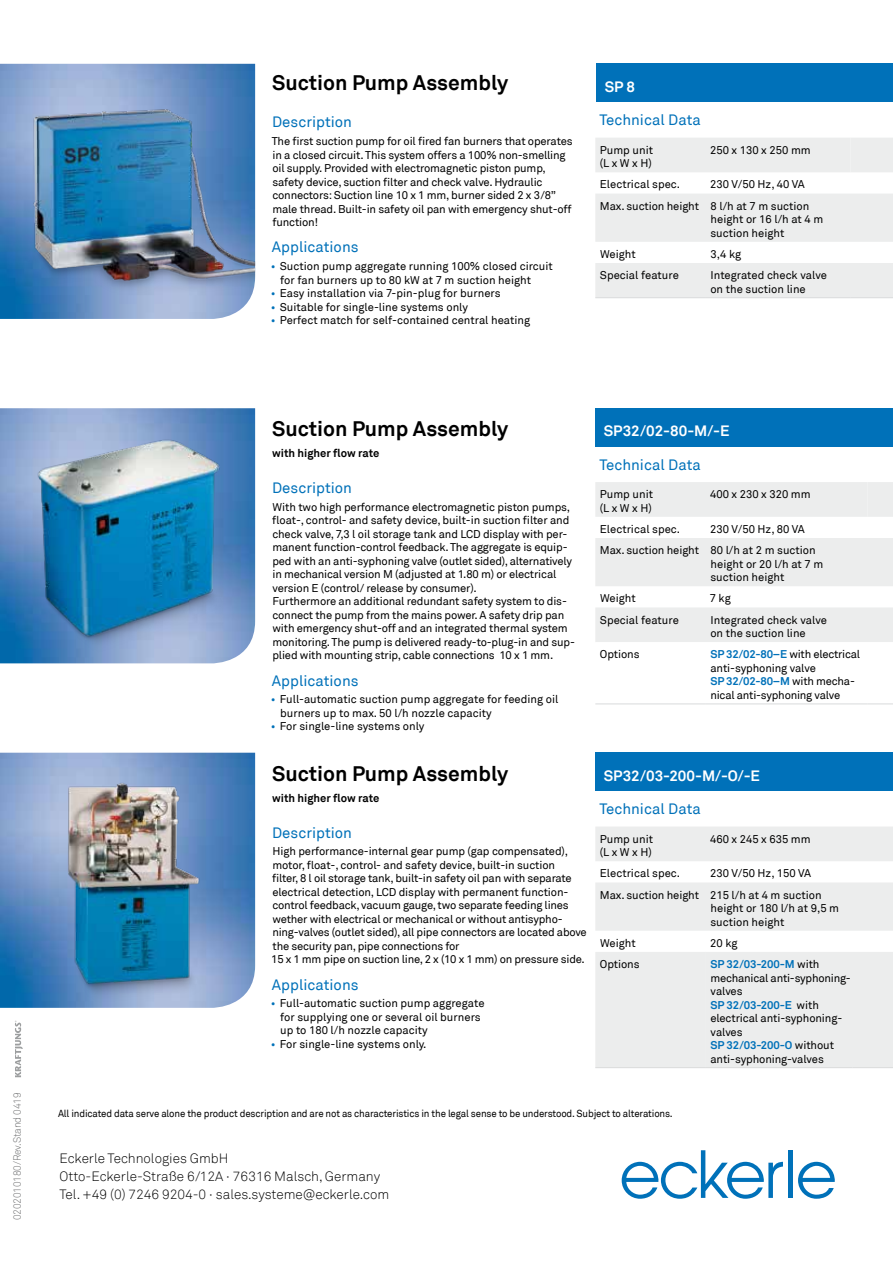
<style>
.page{position:relative;width:893px;height:1263px;background:#fff}
.page>*{position:absolute;margin:0;border:0;box-sizing:border-box;transform-origin:0 0}
.t1{font:700 21px "Akkurat";color:#000}
.t2{font:15px "Akkurat";color:#0071b9}
.t3{font:700 15px "Akkurat";color:#fff}
.t4{font:300 13.5px/18px "Akkurat";color:#000}
.t5{font:11.25px/13.5px "Akkurat";letter-spacing:-.015em;color:#000}
.t6{font:700 11.25px "Akkurat";color:#000}
.t7{font:300 10.5px "Akkurat";letter-spacing:-.015em;color:#707172;scale:.95 1}
.t8{font:10.2px "Akkurat";letter-spacing:-.015em;color:#000;scale:.95 1}
.s1{color:#0071b9}
.s2{font-weight:700;color:#0071b9}
</style>
<div class="page">
<svg style="left:622px;top:1150px;width:161px;height:49px"></svg>
<div style="left:788px;top:1150px;width:5px;height:48px;background:#0071b9"></div>
<svg style="left:798px;top:1162px;width:37px;height:37px"></svg>
<div style="left:596px;top:64px;width:297px;height:38px;background:#0071b9"></div>
<img style="left:0;top:64px;width:255px;height:255px">
<div style="left:595px;top:408px;width:298px;height:38px;background:#0071b9"></div>
<img style="left:0;top:409px;width:255px;height:250px">
<div style="left:595px;top:753px;width:298px;height:38px;background:#0071b9"></div>
<img style="left:0;top:753px;width:255px;height:255px">
<img style="left:10px;top:753px;width:240px;height:255px">
<svg style="left:15px;top:1020px;width:8px;height:57px"></svg>
<svg style="left:595px;top:138px;width:298px;height:159px;fill:#eceded"></svg>
<hr style="left:595px;top:297px;width:111px;height:1px;background:#d9dadb">
<hr style="left:706px;top:297px;width:144px;height:1px;background:#d9dadb">
<hr style="left:850px;top:297px;width:43px;height:1px;background:#d9dadb">
<svg style="left:595px;top:482px;width:298px;height:160px;fill:#eceded"></svg>
<svg style="left:595px;top:703px;width:298px;height:1px"></svg>
<div style="left:595px;top:827px;width:298px;height:34px;background:#eceded"></div>
<svg style="left:595px;top:883px;width:298px;height:184px;background:#eeefef"></svg>
<hr style="left:595px;top:1067px;width:111px;height:1px;background:#d9dadb">
<hr style="left:706px;top:1067px;width:147px;height:1px;background:#d9dadb">
<hr style="left:853px;top:1067px;width:40px;height:1px;background:#d9dadb">
<h1 class="t1" style="left:272px;top:70px;width:238px">Suction Pump Assembly</h1>
<h2 class="t2" style="left:272px;top:113px;width:81px">Description</h2>
<p class="t5" style="left:272px;top:135px;width:302px">The first suction pump for oil fired fan burners that operates in a closed circuit. This system offers a 100% non-smelling oil supply. Provided with electromagnetic piston pump, safety device, suction filter and check valve. Hydraulic connectors: Suction line 10 x 1 mm, burner sided 2 x 3/8” male thread. Built-in safety oil pan with emergency shut-off function!</p>
<h2 class="t2" style="left:272px;top:238px;width:88px">Applications</h2>
<p class="t5" style="left:280px;top:260px;width:274px;text-indent:-9px"><span class="s1">•</span> Suction pump aggregate running 100% closed circuit for fan burners up to 80 kW at 7 m suction height</p>
<p class="t5" style="left:271px;top:287px;width:231px"><span class="s1">•</span> Easy installation via 7-pin-plug for burners</p>
<p class="t5" style="left:271px;top:300px;width:199px"><span class="s1">•</span> Suitable for single-line systems only</p>
<p class="t5" style="left:271px;top:314px;width:261px"><span class="s1">•</span> Perfect match for self-contained central heating</p>
<h2 class="t3" style="left:605px;top:77px;width:32px">SP 8</h2>
<h2 class="t2" style="left:599px;top:111px;width:103px">Technical Data</h2>
<p class="t5" style="left:600px;top:143px;width:55px">Pump unit (L x W x H)</p>
<p class="t5" style="left:710px;top:143px;width:102px">250 x 130 x 250 mm</p>
<p class="t5" style="left:600px;top:178px;width:82px">Electrical spec.</p>
<p class="t5" style="left:600px;top:174px;width:211px;line-height:21.1px;text-indent:110px">230 V/50 Hz, 40 VA<br>Max. suction height 8 l/h at 7 m suction</p>
<p class="t5" style="left:710px;top:213px;width:114px">height or 16 l/h at 4 m suction height</p>
<p class="t5" style="left:600px;top:247px;width:37px">Weight</p>
<p class="t5" style="left:710px;top:247px;width:32px">3,4 kg</p>
<p class="t5" style="left:600px;top:269px;width:81px">Special feature</p>
<p class="t5" style="left:710px;top:269px;width:118px">Integrated check valve on the suction line</p>
<p class="t7" style="left:11px;top:1220px;width:136px;rotate:-90deg">0202010180/Rev.Stand 0419</p>
<h1 class="t1" style="left:272px;top:415px;width:238px">Suction Pump Assembly</h1>
<p class="t6" style="left:272px;top:446px;width:109px">with higher flow rate</p>
<h2 class="t2" style="left:272px;top:479px;width:81px">Description</h2>
<p class="t5" style="left:272px;top:500px;width:304px">With two high performance electromagnetic piston pumps, float-, control- and safety device, built-in suction filter and check valve, 7,3 l oil storage tank and LCD display with per&shy;manent function-control feedback. The aggregate is equip&shy;ped with an anti-syphoning valve (outlet sided), alternatively in mechanical version M (adjusted at 1.80 m) or electrical version E (control/ release by consumer).<br>Furthermore an additional redundant safety system to dis&shy;connect the pump from the mains power. A safety drip pan with emergency shut-off and an integrated thermal system monitoring. The pump is delivered ready-to-plug-in and sup&shy;plied with mounting strip, cable connections 10 x 1 mm.</p>
<h2 class="t2" style="left:272px;top:671px;width:88px">Applications</h2>
<p class="t5" style="left:280px;top:693px;width:280px;text-indent:-9px"><span class="s1">•</span> Full-automatic suction pump aggregate for feeding oil burners up to max. 50 l/h nozzle capacity</p>
<p class="t5" style="left:271px;top:720px;width:155px"><span class="s1">•</span> For single-line systems only</p>
<h1 class="t1" style="left:272px;top:760px;width:238px">Suction Pump Assembly</h1>
<p class="t6" style="left:272px;top:790px;width:109px">with higher flow rate</p>
<h2 class="t2" style="left:272px;top:823px;width:81px">Description</h2>
<p class="t5" style="left:271px;top:845px;width:317px">High performance-internal gear pump (gap compensated), motor, float-, control- and safety device, built-in suction<br>filter, 8 l oil storage tank, built-in safety oil pan with separate electrical detection, LCD display with permanent function&shy;control feedback, vacuum gauge, two separate feeding lines wether with electrical or mechanical or without antisypho&shy;ning-valves (outlet sided), all pipe connectors are located above the security pan, pipe connections for<br>15 x 1 mm pipe on suction line, 2 x (10 x 1 mm) on pressure side.</p>
<h2 class="t2" style="left:272px;top:975px;width:88px">Applications</h2>
<p class="t5" style="left:280px;top:997px;width:206px;text-indent:-9px"><span class="s1">•</span> Full-automatic suction pump aggregate for supplying one or several oil burners up to 180 l/h nozzle capacity</p>
<p class="t5" style="left:271px;top:1037px;width:157px"><span class="s1">•</span> For single-line systems only.</p>
<h2 class="t3" style="left:604px;top:421px;width:127px">SP32/02-80-M/-E</h2>
<h2 class="t2" style="left:599px;top:456px;width:103px">Technical Data</h2>
<p class="t5" style="left:600px;top:488px;width:55px">Pump unit (L x W x H)</p>
<p class="t5" style="left:710px;top:488px;width:102px">400 x 230 x 320 mm</p>
<p class="t5" style="left:600px;top:522px;width:82px">Electrical spec.</p>
<p class="t5" style="left:600px;top:519px;width:217px;line-height:21.1px;text-indent:110px">230 V/50 Hz, 80 VA<br>Max. suction height 80 l/h at 2 m suction</p>
<p class="t5" style="left:710px;top:557px;width:114px">height or 20 l/h at 7 m suction height</p>
<p class="t5" style="left:600px;top:592px;width:37px">Weight</p>
<p class="t5" style="left:710px;top:592px;width:23px">7 kg</p>
<p class="t5" style="left:600px;top:613px;width:81px">Special feature</p>
<p class="t5" style="left:710px;top:613px;width:118px">Integrated check valve on the suction line</p>
<p class="t5" style="left:600px;top:648px;width:41px">Options</p>
<p class="t5" style="left:710px;top:648px;width:151px"><span class="s2">SP 32/02-80–E</span> with electrical anti-syphoning valve<br><span class="s2">SP 32/02-80–M</span> with mecha&shy;nical anti-syphoning valve</p>
<h2 class="t3" style="left:604px;top:766px;width:158px">SP32/03-200-M/-O/-E</h2>
<h2 class="t2" style="left:599px;top:800px;width:103px">Technical Data</h2>
<p class="t5" style="left:600px;top:832px;width:55px">Pump unit (L x W x H)</p>
<p class="t5" style="left:710px;top:832px;width:102px">460 x 245 x 635 mm</p>
<p class="t5" style="left:600px;top:867px;width:82px">Electrical spec.</p>
<p class="t5" style="left:600px;top:863px;width:223px;line-height:21.1px;text-indent:110px">230 V/50 Hz, 150 VA<br>Max. suction height 215 l/h at 4 m suction</p>
<p class="t5" style="left:710px;top:902px;width:130px">height or 180 l/h at 9,5 m suction height</p>
<p class="t5" style="left:600px;top:936px;width:37px">Weight</p>
<p class="t5" style="left:710px;top:936px;width:29px">20 kg</p>
<p class="t5" style="left:600px;top:958px;width:41px">Options</p>
<p class="t5" style="left:710px;top:958px;width:142px"><span class="s2">SP 32/03-200-M</span> with mechanical anti-syphoning&shy;valves<br><span class="s2">SP 32/03-200-E</span> with electrical anti-syphoning&shy;valves<br><span class="s2">SP 32/03-200-O</span> without anti-syphoning-valves</p>
<p class="t8" style="left:58px;top:1107px;width:648px">All indicated data serve alone the product description and are not as characteristics in the legal sense to be understood. Subject to alterations.</p>
<p class="t4" style="left:60px;top:1150px;width:331px">Eckerle Technologies GmbH<br>Otto-Eckerle-Straße 6/12A · 76316 Malsch, Germany<br>Tel. +49 (0) 7246 9204-0 · sales.systeme@eckerle.com</p>
</div>
